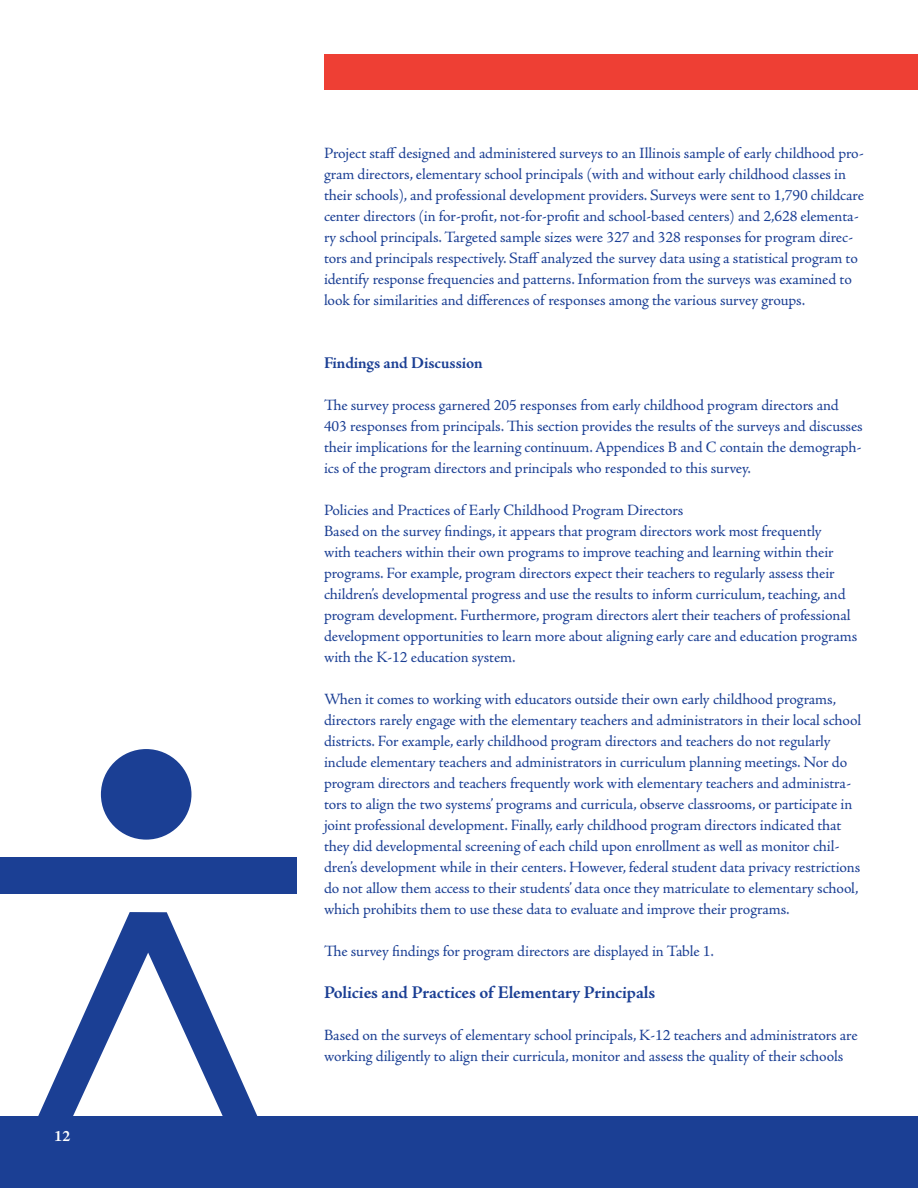
<style>
.page{position:relative;width:918px;height:1188px;background:#fff}
.page>*{position:absolute;margin:0;border:0;box-sizing:border-box;transform-origin:0 0}
.t1{font:700 18px "Adobe Jenson Pro";letter-spacing:-.01em;color:#1b3f94}
.t2{font:700 16.5px "Adobe Jenson Pro";letter-spacing:-.01em;color:#1b3f94}
.t3{font:15.75px/21px "Adobe Jenson Pro";letter-spacing:-.01em;color:#1b3f94}
.t4{font:700 15.75px "Adobe Jenson Pro";color:#fff}
</style>
<div class="page">
<div style="left:0;top:1116px;width:918px;height:72px;background:#1b3f94"></div>
<div style="left:101px;top:749px;width:90px;height:91px;background:#1b3f94;border-radius:50%"></div>
<div style="left:0;top:857px;width:292px;height:37px;background:#1b3f94"></div>
<svg style="left:38px;top:912px;width:220px;height:204px"></svg>
<div style="left:292px;top:857px;width:5px;height:37px;background:#1b3f94"></div>
<div style="left:324px;top:54px;width:594px;height:36px;background:#ee3f34"></div>
<hr style="left:917px;top:0;width:1px;height:972px;background:#fff">
<p class="t4" style="left:54px;top:1127px;width:18px">12</p>
<p class="t3" style="left:324px;top:143px;width:542px">Project staff designed and administered surveys to an Illinois sample of early childhood pro&shy;gram directors, elementary school principals (with and without early childhood classes in their schools), and professional development providers. Surveys were sent to 1,790 childcare center directors (in for-profit, not-for-profit and school-based centers) and 2,628 elementa&shy;ry school principals. Targeted sample sizes were 327 and 328 responses for program direc&shy;tors and principals respectively. Staff analyzed the survey data using a statistical program to identify response frequencies and patterns. Information from the surveys was examined to look for similarities and differences of responses among the various survey groups.</p>
<p class="t2" style="left:324px;top:354px;width:160px">Findings and Discussion</p>
<p class="t3" style="left:324px;top:395px;width:540px">The survey process garnered 205 responses from early childhood program directors and 403 responses from principals. This section provides the results of the surveys and discusses their implications for the learning continuum. Appendices B and C contain the demograph&shy;ics of the program directors and principals who responded to this survey.</p>
<p class="t3" style="left:324px;top:500px;width:535px">Policies and Practices of Early Childhood Program Directors<br>Based on the survey findings, it appears that program directors work most frequently<br>with teachers within their own programs to improve teaching and learning within their programs. For example, program directors expect their teachers to regularly assess their children’s developmental progress and use the results to inform curriculum, teaching, and program development. Furthermore, program directors alert their teachers of professional development opportunities to learn more about aligning early care and education programs with the K-12 education system.</p>
<p class="t3" style="left:324px;top:689px;width:539px">When it comes to working with educators outside their own early childhood programs, directors rarely engage with the elementary teachers and administrators in their local school districts. For example, early childhood program directors and teachers do not regularly include elementary teachers and administrators in curriculum planning meetings. Nor do program directors and teachers frequently work with elementary teachers and administra&shy;tors to align the two systems’ programs and curricula, observe classrooms, or participate in joint professional development. Finally, early childhood program directors indicated that they did developmental screening of each child upon enrollment as well as monitor chil&shy;dren’s development while in their centers. However, federal student data privacy restrictions do not allow them access to their students’ data once they matriculate to elementary school, which prohibits them to use these data to evaluate and improve their programs.</p>
<p class="t3" style="left:324px;top:941px;width:391px">The survey findings for program directors are displayed in Table 1.</p>
<p class="t1" style="left:324px;top:982px;width:333px">Policies and Practices of Elementary Principals</p>
<p class="t3" style="left:324px;top:1025px;width:535px">Based on the surveys of elementary school principals, K-12 teachers and administrators are working diligently to align their curricula, monitor and assess the quality of their schools</p>
</div>
